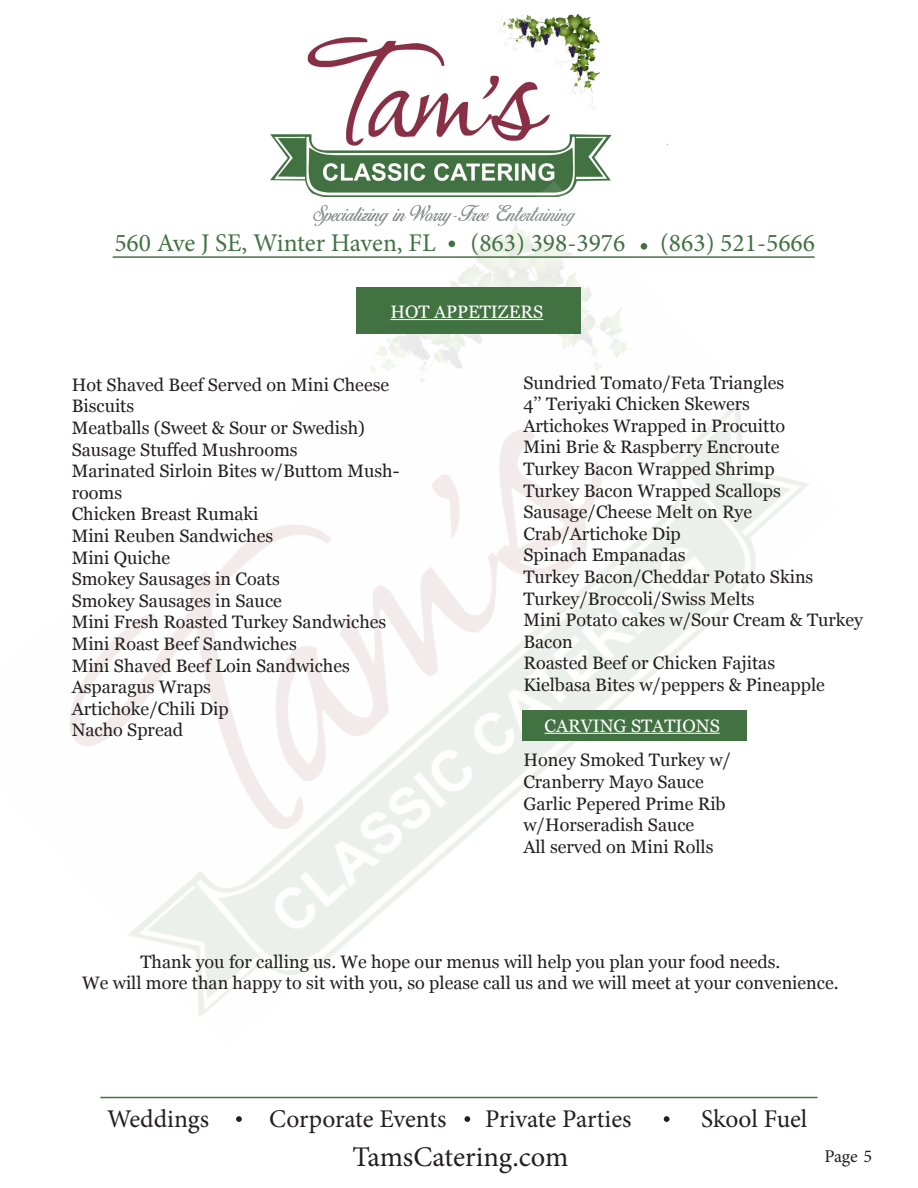
<style>
.page{position:relative;width:918px;height:1188px;background:#fff}
.page>*{position:absolute;margin:0;border:0;box-sizing:border-box;transform-origin:0 0}
.t1{font:28.5px "Minion Pro";letter-spacing:-.005em;color:#231f20}
.t2{font:25.5px "Minion Pro";color:#427242}
.t3{font:25.5px "Minion Pro";letter-spacing:-.005em;color:#231f20}
.t4{font:18px/21.6px "Georgia";color:#231f20}
.t5{font:18px "Georgia";color:#fff}
.t6{font:18px "Minion Pro";color:#231f20}
</style>
<div class="page">
<img style="left:270px;top:14px;width:398px;height:167px">
<img style="left:69px;top:181px;width:740px;height:836px">
<svg style="left:449px;top:241px;width:6px;height:6px"></svg>
<hr style="left:113px;top:256px;width:702px;height:2px;background:#427242">
<div style="left:641px;top:243px;width:6px;height:7px;background:#427242;border-radius:50%"></div>
<svg style="left:236px;top:1116px;width:6px;height:6px"></svg>
<svg style="left:465px;top:1116px;width:5px;height:6px"></svg>
<svg style="left:664px;top:1116px;width:5px;height:6px"></svg>
<hr style="left:100px;top:1097px;width:717px;height:1px;background:#427242">
<div style="left:522px;top:710px;width:225px;height:31px;background:#427242"></div>
<div style="left:356px;top:287px;width:224px;height:47px;background:#427242"></div>
<hr style="left:390px;top:319px;width:153px;height:1px;background:#fff">
<hr style="left:545px;top:733px;width:175px;height:1px;background:#fff">
<h2 class="t2" style="left:114px;top:226px;width:323px">560 Ave J SE, Winter Haven, FL</h2>
<h2 class="t2" style="left:471px;top:226px;width:156px">(863) 398-3976</h2>
<h2 class="t2" style="left:660px;top:226px;width:156px">(863) 521-5666</h2>
<p class="t5" style="left:390px;top:299px;width:154px">HOT APPETIZERS</p>
<p class="t4" style="left:72px;top:373px;width:319px">Hot Shaved Beef Served on Mini Cheese<br>Biscuits</p>
<p class="t4" style="left:72px;top:416px;width:295px">Meatballs (Sweet &amp; Sour or Swedish)</p>
<p class="t4" style="left:72px;top:438px;width:227px">Sausage Stuffed Mushrooms</p>
<p class="t4" style="left:72px;top:460px;width:329px">Marinated Sirloin Bites w/Buttom Mush&shy;rooms</p>
<p class="t4" style="left:72px;top:503px;width:188px">Chicken Breast Rumaki</p>
<p class="t4" style="left:72px;top:524px;width:203px">Mini Reuben Sandwiches</p>
<p class="t4" style="left:72px;top:546px;width:100px">Mini Quiche</p>
<p class="t4" style="left:72px;top:568px;width:210px">Smokey Sausages in Coats</p>
<p class="t4" style="left:72px;top:589px;width:212px">Smokey Sausages in Sauce</p>
<p class="t4" style="left:72px;top:611px;width:316px">Mini Fresh Roasted Turkey Sandwiches</p>
<p class="t4" style="left:72px;top:632px;width:227px">Mini Roast Beef Sandwiches</p>
<p class="t4" style="left:72px;top:654px;width:280px">Mini Shaved Beef Loin Sandwiches</p>
<p class="t4" style="left:72px;top:676px;width:141px">Asparagus Wraps</p>
<p class="t4" style="left:72px;top:697px;width:159px">Artichoke/Chili Dip</p>
<p class="t4" style="left:72px;top:719px;width:113px">Nacho Spread</p>
<p class="t4" style="left:523px;top:371px;width:262px">Sundried Tomato/Feta Triangles</p>
<p class="t4" style="left:523px;top:392px;width:228px">4’’ Teriyaki Chicken Skewers</p>
<p class="t4" style="left:523px;top:414px;width:263px">Artichokes Wrapped in Procuitto</p>
<p class="t4" style="left:523px;top:436px;width:258px">Mini Brie &amp; Raspberry Encroute</p>
<p class="t4" style="left:523px;top:457px;width:253px">Turkey Bacon Wrapped Shrimp</p>
<p class="t4" style="left:523px;top:479px;width:259px">Turkey Bacon Wrapped Scallops</p>
<p class="t4" style="left:523px;top:500px;width:230px">Sausage/Cheese Melt on Rye</p>
<p class="t4" style="left:523px;top:522px;width:159px">Crab/Artichoke Dip</p>
<p class="t4" style="left:523px;top:544px;width:164px">Spinach Empanadas</p>
<p class="t4" style="left:523px;top:565px;width:292px">Turkey Bacon/Cheddar Potato Skins</p>
<p class="t4" style="left:523px;top:587px;width:233px">Turkey/Broccoli/Swiss Melts</p>
<p class="t4" style="left:523px;top:608px;width:341px">Mini Potato cakes w/Sour Cream &amp; Turkey<br>Bacon</p>
<p class="t4" style="left:523px;top:652px;width:253px">Roasted Beef or Chicken Fajitas</p>
<p class="t4" style="left:523px;top:673px;width:303px">Kielbasa Bites w/peppers &amp; Pineapple</p>
<p class="t5" style="left:545px;top:712px;width:177px">CARVING STATIONS</p>
<p class="t4" style="left:523px;top:749px;width:209px">Honey Smoked Turkey w/<br>Cranberry Mayo Sauce</p>
<p class="t4" style="left:523px;top:792px;width:204px">Garlic Pepered Prime Rib w/Horseradish Sauce</p>
<p class="t4" style="left:523px;top:835px;width:192px">All served on Mini Rolls</p>
<p class="t4" style="left:140px;top:950px;width:641px">Thank you for calling us. We hope our menus will help you plan your food needs.</p>
<p class="t4" style="left:82px;top:972px;width:758px">We will more than happy to sit with you, so please call us and we will meet at your convenience.</p>
<h2 class="t3" style="left:107px;top:1102px;width:104px">Weddings</h2>
<h2 class="t3" style="left:269px;top:1102px;width:179px">Corporate Events</h2>
<h2 class="t3" style="left:485px;top:1102px;width:148px">Private Parties</h2>
<h2 class="t3" style="left:701px;top:1102px;width:108px">Skool Fuel</h2>
<h1 class="t1" style="left:353px;top:1138px;width:217px">TamsCatering.com</h1>
<p class="t6" style="left:824px;top:1144px;width:49px">Page 5</p>
</div>
